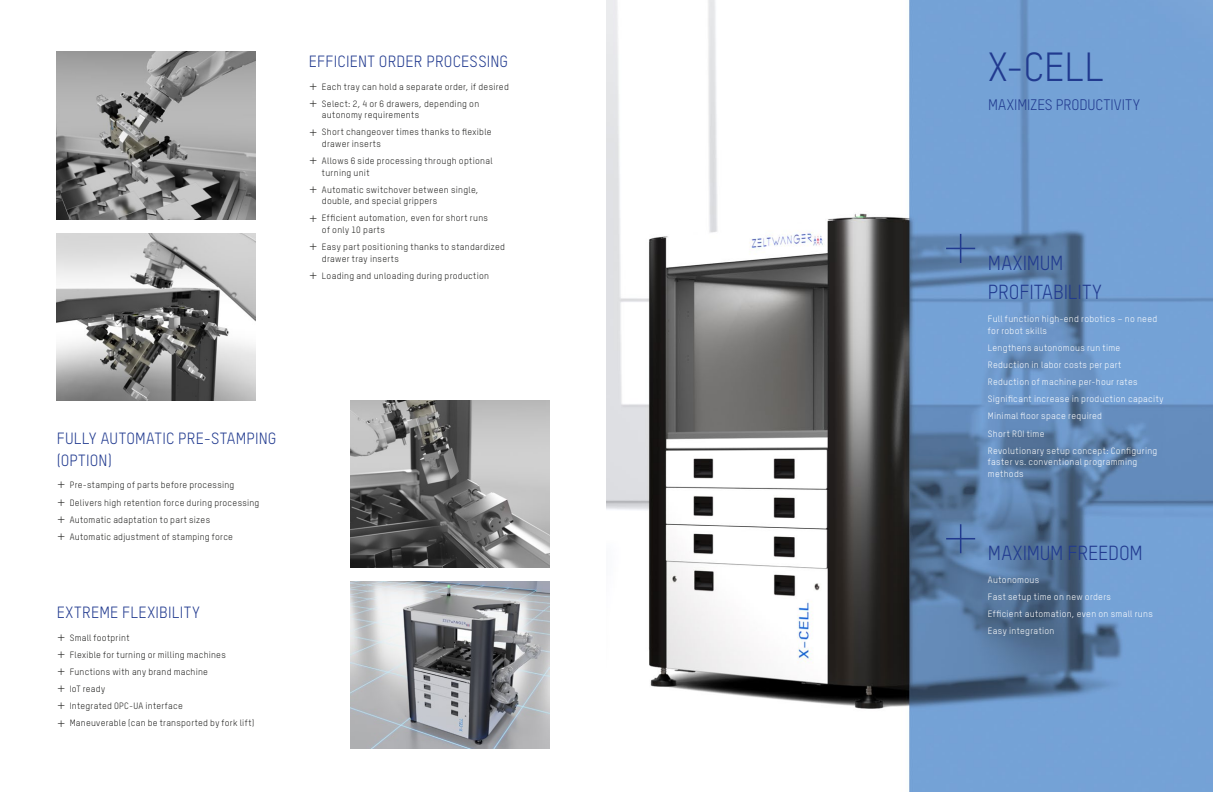
<style>
.page{position:relative;width:1213px;height:792px;background:#fff}
.page>*{position:absolute;margin:0;border:0;box-sizing:border-box;transform-origin:0 0}
.t1{font:40px "TSTARPRO";color:#213a8f}
.t2{font:20px/29.5px "TSTARPRO";letter-spacing:-.01em;color:#213a8f}
.t3{font:16px/21.7px "TSTARPRO";letter-spacing:.015em;color:#213a8f}
.t4{font:15px "TSTARPRO";color:#213a8f}
.t5{font:9px/17.2px "TSTARPRO";letter-spacing:.03em;color:#1d1d1b}
.t6{font:9px/17.2px "TSTARPRO";letter-spacing:.03em;color:#fff}
.s1{font-weight:300;font-size:16px}
</style>
<div class="page">
<img style="left:57px;top:234px;width:198px;height:166px">
<img style="left:351px;top:400px;width:199px;height:167px">
<img style="left:351px;top:582px;width:199px;height:166px">
<img style="left:57px;top:51px;width:198px;height:168px">
<img style="left:606px;top:0;width:607px;height:792px">
<svg style="left:946px;top:524px;width:29px;height:29px"></svg>
<svg style="left:946px;top:234px;width:29px;height:29px"></svg>
<h3 class="t3" style="left:309px;top:50px;width:201px">EFFICIENT ORDER PROCESSING</h3>
<p class="t5" style="left:309px;top:78px;width:201px"><span class="s1">+</span> Each tray can hold a separate order, if desired <span class="s1">+</span> Select: 2, 4 or 6 drawers, depending on</p>
<p class="t5" style="left:309px;top:106px;width:184px;text-indent:13px">autonomy requirements<br><span class="s1">+</span> Short changeover times thanks to flexible</p>
<p class="t5" style="left:309px;top:135px;width:185px;text-indent:13px">drawer inserts<br><span class="s1">+</span> Allows 6 side processing through optional</p>
<p class="t5" style="left:309px;top:164px;width:171px;text-indent:13px">turning unit<br><span class="s1">+</span> Automatic switchover between single,</p>
<p class="t5" style="left:309px;top:192px;width:181px;text-indent:13px">double, and special grippers<br><span class="s1">+</span> Efficient automation, even for short runs</p>
<p class="t5" style="left:309px;top:221px;width:198px;text-indent:13px">of only 10 parts<br><span class="s1">+</span> Easy part positioning thanks to standardized</p>
<p class="t5" style="left:309px;top:250px;width:182px;text-indent:13px">drawer tray inserts<br><span class="s1">+</span> Loading and unloading during production</p>
<h3 class="t3" style="left:57px;top:427px;width:221px">FULLY AUTOMATIC PRE-STAMPING (OPTION)</h3>
<p class="t5" style="left:57px;top:476px;width:204px"><span class="s1">+</span> Pre-stamping of parts before processing<br><span class="s1">+</span> Delivers high retention force during processing <span class="s1">+</span> Automatic adaptation to part sizes<br><span class="s1">+</span> Automatic adjustment of stamping force</p>
<h3 class="t3" style="left:57px;top:601px;width:145px">EXTREME FLEXIBILITY</h3>
<p class="t5" style="left:57px;top:629px;width:199px"><span class="s1">+</span> Small footprint<br><span class="s1">+</span> Flexible for turning or milling machines<br><span class="s1">+</span> Functions with any brand machine<br><span class="s1">+</span> IoT ready<br><span class="s1">+</span> Integrated OPC-UA interface<br><span class="s1">+</span> Maneuverable (can be transported by fork lift)</p>
<h1 class="t1" style="left:988px;top:43px;width:117px">X-CELL</h1>
<h3 class="t4" style="left:988px;top:96px;width:154px">MAXIMIZES PRODUCTIVITY</h3>
<h2 class="t2" style="left:988px;top:248px;width:116px">MAXIMUM<br>PROFITABILITY</h2>
<p class="t6" style="left:988px;top:313px;width:171px;line-height:11.5px">Full function high-end robotics – no need for robot skills</p>
<p class="t6" style="left:988px;top:339px;width:177px">Lengthens autonomous run time Reduction in labor costs per part Reduction of machine per-hour rates Significant increase in production capacity Minimal floor space required<br>Short ROI time<br>Revolutionary setup concept: Configuring</p>
<p class="t6" style="left:988px;top:456px;width:151px;line-height:11.5px">faster vs. conventional programming methods</p>
<h2 class="t2" style="left:988px;top:538px;width:156px">MAXIMUM FREEDOM</h2>
<p class="t6" style="left:988px;top:571px;width:166px">Autonomous<br>Fast setup time on new orders<br>Efficient automation, even on small runs<br>Easy integration</p>
</div>
